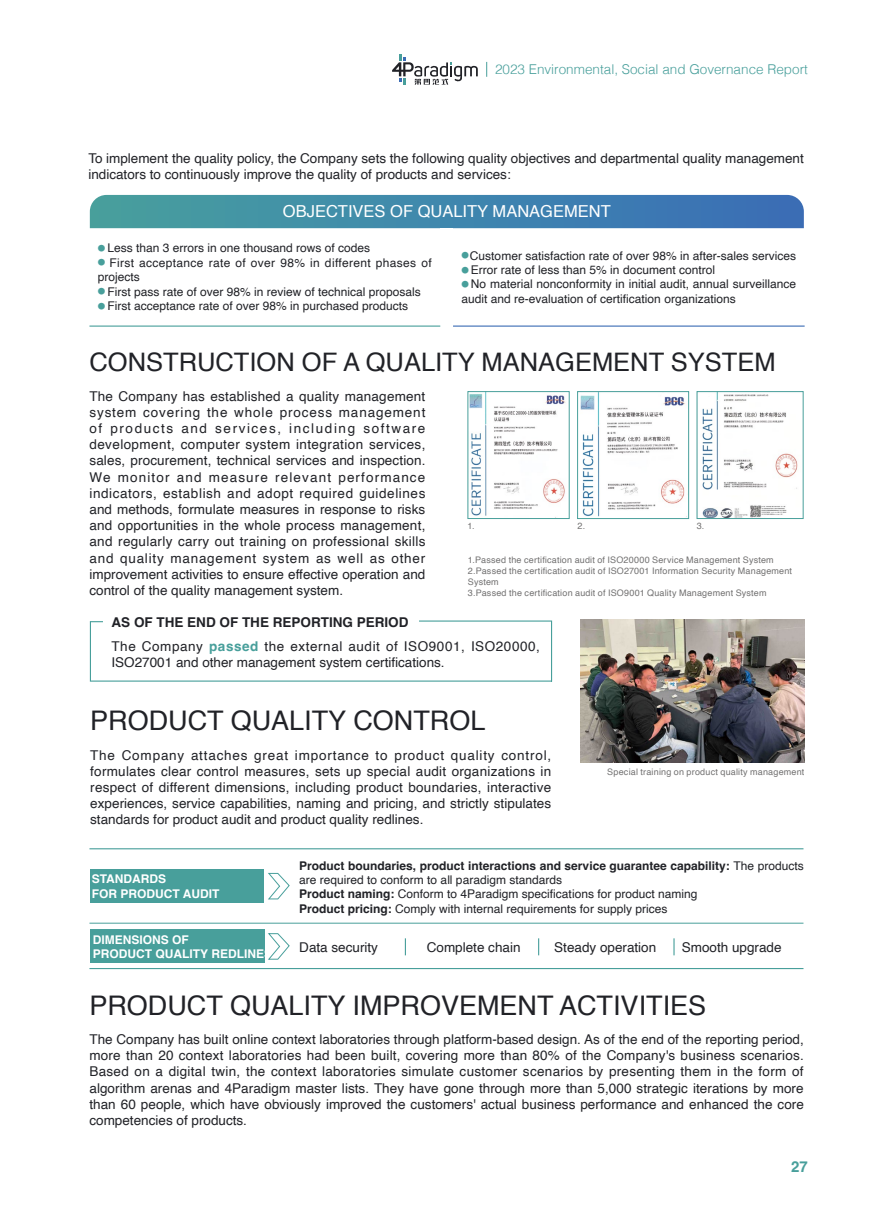
<style>
.page{position:relative;width:893px;height:1212px;background:#fff}
.page>*{position:absolute;margin:0;border:0;box-sizing:border-box;transform-origin:0 0}
.t1{font:27px "Helvetica";color:#212227}
.t2{font:25.5px "Helvetica";color:#212227}
.t3{font:16.5px "Helvetica";color:#fff}
.t4{font:700 15px "Helvetica";color:#489f9b}
.t5{font:13.5px/16.2px "Helvetica";color:#212227;text-align:justify}
.t6{font:300 13.5px "Helvetica";color:#489f9b}
.t7{font:700 13.5px "Helvetica";color:#212227}
.t8{font:12px/14.4px "Helvetica";color:#212227}
.t9{font:700 12px/14.4px "Helvetica";color:#fff}
.t10{font:12px/14.4px "Helvetica";letter-spacing:.03em;color:#212227}
.t11{font:9px/10.8px "Helvetica";letter-spacing:.02em;color:#727171}
.s1{font-family:"Source Han Sans CN";font-size:7.5px;color:#489f9b}
.s2{font-weight:700;color:#489f9b}
.s3{font-weight:700}
</style>
<div class="page">
<svg style="left:392px;top:54px;width:86px;height:31px"></svg>
<svg style="left:486px;top:62px;width:1px;height:15px"></svg>
<img style="left:580px;top:620px;width:224px;height:143px">
<svg style="left:90px;top:195px;width:714px;height:33px;background:#4187ab"></svg>
<hr style="left:453px;top:325px;width:352px;height:2px;background:#3b6cb4">
<hr style="left:89px;top:325px;width:351px;height:2px;background:#489f9b">
<div style="left:90px;top:929px;width:174px;height:34px;background:#489f9b"></div>
<svg style="left:405px;top:938px;width:1px;height:17px"></svg>
<svg style="left:538px;top:938px;width:1px;height:17px"></svg>
<svg style="left:673px;top:938px;width:2px;height:17px"></svg>
<svg style="left:268px;top:933px;width:22px;height:27px"></svg>
<div style="left:90px;top:869px;width:174px;height:33px;background:#489f9b"></div>
<svg style="left:268px;top:873px;width:22px;height:27px"></svg>
<hr style="left:89px;top:848px;width:714px;height:1px;background:#489f9b">
<hr style="left:89px;top:923px;width:714px;height:1px;background:#489f9b">
<hr style="left:89px;top:968px;width:714px;height:1px;background:#489f9b">
<svg style="left:89px;top:620px;width:464px;height:62px"></svg>
<img style="left:470px;top:393px;width:96px;height:123px">
<div style="left:468px;top:391px;width:101px;height:128px;border:1px solid #489f9b"></div>
<img style="left:580px;top:393px;width:107px;height:124px">
<div style="left:577px;top:391px;width:112px;height:128px;border:1px solid #489f9b"></div>
<img style="left:702px;top:393px;width:96px;height:124px">
<div style="left:697px;top:391px;width:106px;height:128px;border:1px solid #489f9b"></div>
<p class="t6" style="left:495px;top:58px;width:314px">2023 Environmental, Social and Governance Report</p>
<p class="t5" style="left:88px;top:151px;width:717px">To implement the quality policy, the Company sets the following quality objectives and departmental quality management indicators to continuously improve the quality of products and services:</p>
<p class="t3" style="left:283px;top:198px;width:329px">OBJECTIVES OF QUALITY MANAGEMENT</p>
<p class="t8" style="left:98px;top:241px;width:274px"><span class="s1">●</span> Less than 3 errors in one thousand rows of codes</p>
<p class="t10" style="left:98px;top:256px;width:335px"><span class="s1">●</span> First acceptance rate of over 98% in different phases of projects</p>
<p class="t8" style="left:98px;top:285px;width:324px"><span class="s1">●</span> First pass rate of over 98% in review of technical proposals</p>
<p class="t8" style="left:98px;top:299px;width:312px"><span class="s1">●</span> First acceptance rate of over 98% in purchased products</p>
<p class="t8" style="left:462px;top:249px;width:336px"><span class="s1">●</span>Customer satisfaction rate of over 98% in after-sales services</p>
<p class="t8" style="left:462px;top:263px;width:255px"><span class="s1">●</span> Error rate of less than 5% in document control</p>
<p class="t8" style="left:462px;top:277px;width:336px"><span class="s1">●</span> No material nonconformity in initial audit, annual surveillance audit and re-evaluation of certification organizations</p>
<h2 class="t2" style="left:89px;top:342px;width:688px">CONSTRUCTION OF A QUALITY MANAGEMENT SYSTEM</h2>
<p class="t5" style="left:89px;top:388px;width:338px">The Company has established a quality management system covering the whole process management of products and services, including software development, computer system integration services, sales, procurement, technical services and inspection.<br>We monitor and measure relevant performance indicators, establish and adopt required guidelines and methods, formulate measures in response to risks and opportunities in the whole process management, and regularly carry out training on professional skills and quality management system as well as other improvement activities to ensure effective operation and control of the quality management system.</p>
<p class="t11" style="left:467px;top:520px;width:9px">1.</p>
<p class="t11" style="left:578px;top:520px;width:9px">2.</p>
<p class="t11" style="left:697px;top:520px;width:9px">3.</p>
<p class="t11" style="left:468px;top:555px;width:326px">1.Passed the certification audit of ISO20000 Service Management System 2.Passed the certification audit of ISO27001 Information Security Management System<br>3.Passed the certification audit of ISO9001 Quality Management System</p>
<p class="t7" style="left:111px;top:614px;width:299px">AS OF THE END OF THE REPORTING PERIOD</p>
<p class="t5" style="left:111px;top:638px;width:430px">The Company <span class="s2">passed</span> the external audit of ISO9001, ISO20000,<br>ISO27001 and other management system certifications.</p>
<h1 class="t1" style="left:90px;top:700px;width:397px">PRODUCT QUALITY CONTROL</h1>
<p class="t5" style="left:90px;top:747px;width:463px">The Company attaches great importance to product quality control, formulates clear control measures, sets up special audit organizations in respect of different dimensions, including product boundaries, interactive experiences, service capabilities, naming and pricing, and strictly stipulates standards for product audit and product quality redlines.</p>
<p class="t11" style="left:607px;top:767px;width:199px">Special training on product quality management</p>
<p class="t9" style="left:92px;top:873px;width:129px">STANDARDS<br>FOR PRODUCT AUDIT</p>
<p class="t9" style="left:93px;top:933px;width:181px">DIMENSIONS OF<br>PRODUCT QUALITY REDLINES</p>
<p class="t8" style="left:299px;top:858px;width:506px"><span class="s3">Product boundaries, product interactions and service guarantee capability:</span> The products are required to conform to all paradigm standards<br><span class="s3">Product naming:</span> Conform to 4Paradigm specifications for product naming<br><span class="s3">Product pricing:</span> Comply with internal requirements for supply prices</p>
<p class="t5" style="left:299px;top:939px;width:80px">Data security</p>
<p class="t5" style="left:427px;top:939px;width:95px">Complete chain</p>
<p class="t5" style="left:554px;top:939px;width:104px">Steady operation</p>
<p class="t5" style="left:682px;top:939px;width:101px">Smooth upgrade</p>
<h1 class="t1" style="left:89px;top:984px;width:618px">PRODUCT QUALITY IMPROVEMENT ACTIVITIES</h1>
<p class="t5" style="left:89px;top:1031px;width:716px">The Company has built online context laboratories through platform-based design. As of the end of the reporting period, more than 20 context laboratories had been built, covering more than 80% of the Company's business scenarios.<br>Based on a digital twin, the context laboratories simulate customer scenarios by presenting them in the form of algorithm arenas and 4Paradigm master lists. They have gone through more than 5,000 strategic iterations by more than 60 people, which have obviously improved the customers' actual business performance and enhanced the core competencies of products.</p>
<p class="t4" style="left:791px;top:1157px;width:18px">27</p>
</div>
